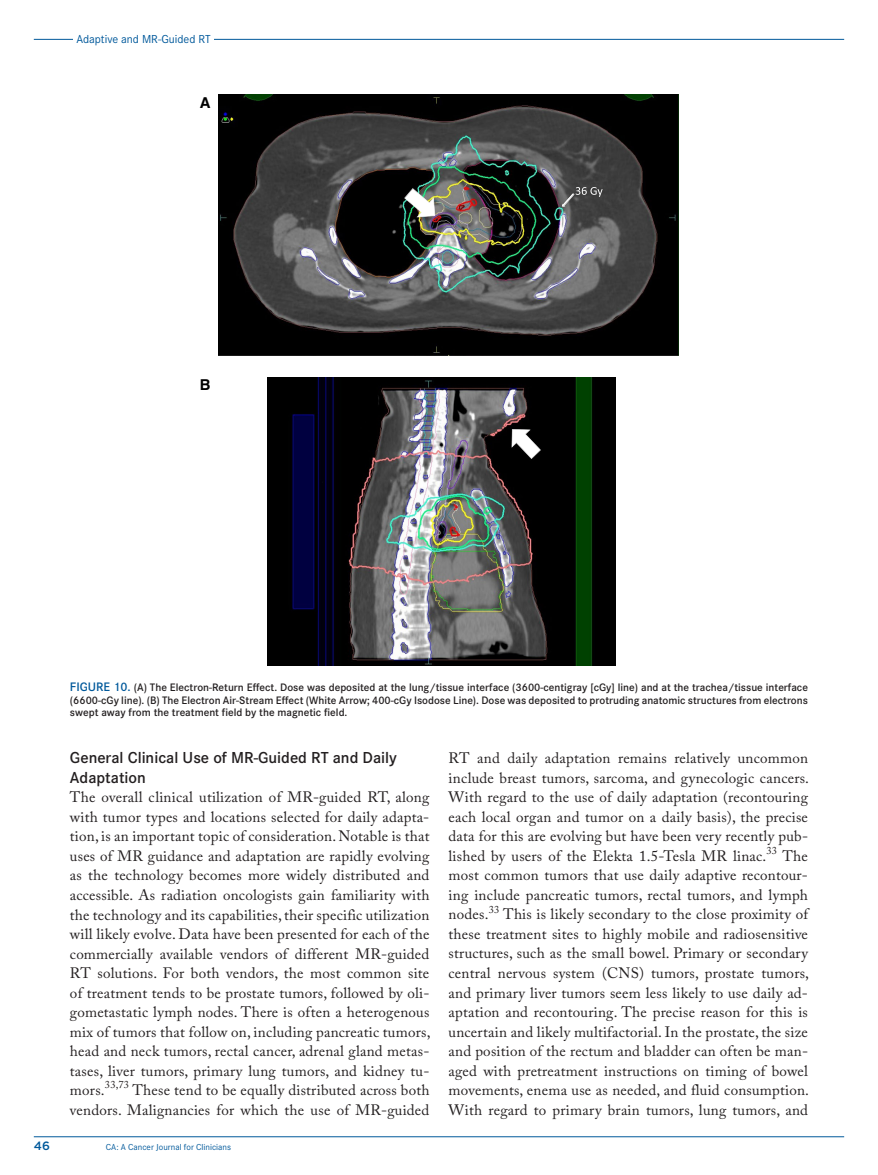
<style>
.page{position:relative;width:878px;height:1175px;background:#fff}
.page>*{position:absolute;margin:0;border:0;box-sizing:border-box;transform-origin:0 0}
.t1{font:600 16.5px/19.5px "Corporate S";color:#231f20}
.t2{font:15px/19.5px "Adobe Caslon Pro";letter-spacing:.015em;color:#231f20;text-align:justify}
.t3{font:700 15px "Helvetica";color:#000}
.t4{font:12px "Corporate S";color:#00599b}
.t5{font:500 12px "Gotham";color:#00599b}
.t6{font:600 11.25px/12.8px "Corporate S";color:#231f20;text-align:justify}
.t7{font:10.5px "Adobe Caslon Pro";color:#231f20}
.t8{font:9px "Corporate S";color:#00599b}
.s1{font-size:12.75px;color:#00599b}
</style>
<div class="page">
<hr style="left:34px;top:39px;width:810px;height:1px;background:#00599b">
<div style="left:74px;top:35px;width:140px;height:8px;background:#fff"></div>
<hr style="left:34px;top:1136px;width:810px;height:1px;background:#00599b">
<img style="left:219px;top:95px;width:459px;height:260px">
<img style="left:267px;top:377px;width:349px;height:288px">
<svg style="left:405px;top:189px;width:30px;height:28px"></svg>
<svg style="left:562px;top:187px;width:40px;height:19px"></svg>
<svg style="left:512px;top:429px;width:28px;height:29px"></svg>
<p class="t4" style="left:76px;top:33px;width:136px">Adaptive and MR-Guided RT</p>
<p class="t3" style="left:200px;top:93px;width:12px">A</p>
<p class="t3" style="left:200px;top:376px;width:12px">B</p>
<p class="t6" style="left:70px;top:680px;width:739px"><span class="s1">FIGURE 10.</span> (A) The Electron-Return Effect. Dose was deposited at the lung/tissue interface (3600-centigray [cGy] line) and at the trachea/tissue interface (6600-cGy line). (B) The Electron Air-Stream Effect (White Arrow; 400-cGy Isodose Line). Dose was deposited to protruding anatomic structures from electrons swept away from the treatment field by the magnetic field.</p>
<p class="t1" style="left:70px;top:748px;width:328px">General Clinical Use of MR-Guided RT and Daily<br>Adaptation</p>
<p class="t2" style="left:70px;top:787px;width:362px">The overall clinical utilization of MR-guided RT, along with tumor types and locations selected for daily adapta&shy;tion, is an important topic of consideration. Notable is that uses of MR guidance and adaptation are rapidly evolving as the technology becomes more widely distributed and accessible. As radiation oncologists gain familiarity with the technology and its capabilities, their specific utilization will likely evolve. Data have been presented for each of the commercially available vendors of different MR-guided RT solutions. For both vendors, the most common site of treatment tends to be prostate tumors, followed by oli&shy;gometastatic lymph nodes. There is often a heterogenous mix of tumors that follow on, including pancreatic tumors, head and neck tumors, rectal cancer, adrenal gland metas&shy;tases, liver tumors, primary lung tumors, and kidney tu&shy;mors.<sup>33,73</sup> These tend to be equally distributed across both vendors. Malignancies for which the use of MR-guided</p>
<p class="t5" style="left:34px;top:1138px;width:18px">46</p>
<p class="t8" style="left:106px;top:1141px;width:127px">CA: A Cancer Journal for Clinicians</p>
<p class="t2" style="left:448px;top:748px;width:362px">RT and daily adaptation remains relatively uncommon include breast tumors, sarcoma, and gynecologic cancers.<br>With regard to the use of daily adaptation (recontouring each local organ and tumor on a daily basis), the precise data for this are evolving but have been very recently pub&shy;lished by users of the Elekta 1.5-Tesla MR linac.</p>
<p class="t7" style="left:766px;top:844px;width:12px">33</p>
<p class="t2" style="left:448px;top:846px;width:361px;text-indent:334px">The most common tumors that use daily adaptive recontour&shy;ing include pancreatic tumors, rectal tumors, and lymph nodes.</p>
<p class="t7" style="left:489px;top:902px;width:12px">33</p>
<p class="t2" style="left:448px;top:904px;width:362px;text-indent:55px">This is likely secondary to the close proximity of these treatment sites to highly mobile and radiosensitive structures, such as the small bowel. Primary or secondary central nervous system (CNS) tumors, prostate tumors, and primary liver tumors seem less likely to use daily ad&shy;aptation and recontouring. The precise reason for this is uncertain and likely multifactorial. In the prostate, the size and position of the rectum and bladder can often be man&shy;aged with pretreatment instructions on timing of bowel movements, enema use as needed, and fluid consumption.<br>With regard to primary brain tumors, lung tumors, and</p>
</div>
